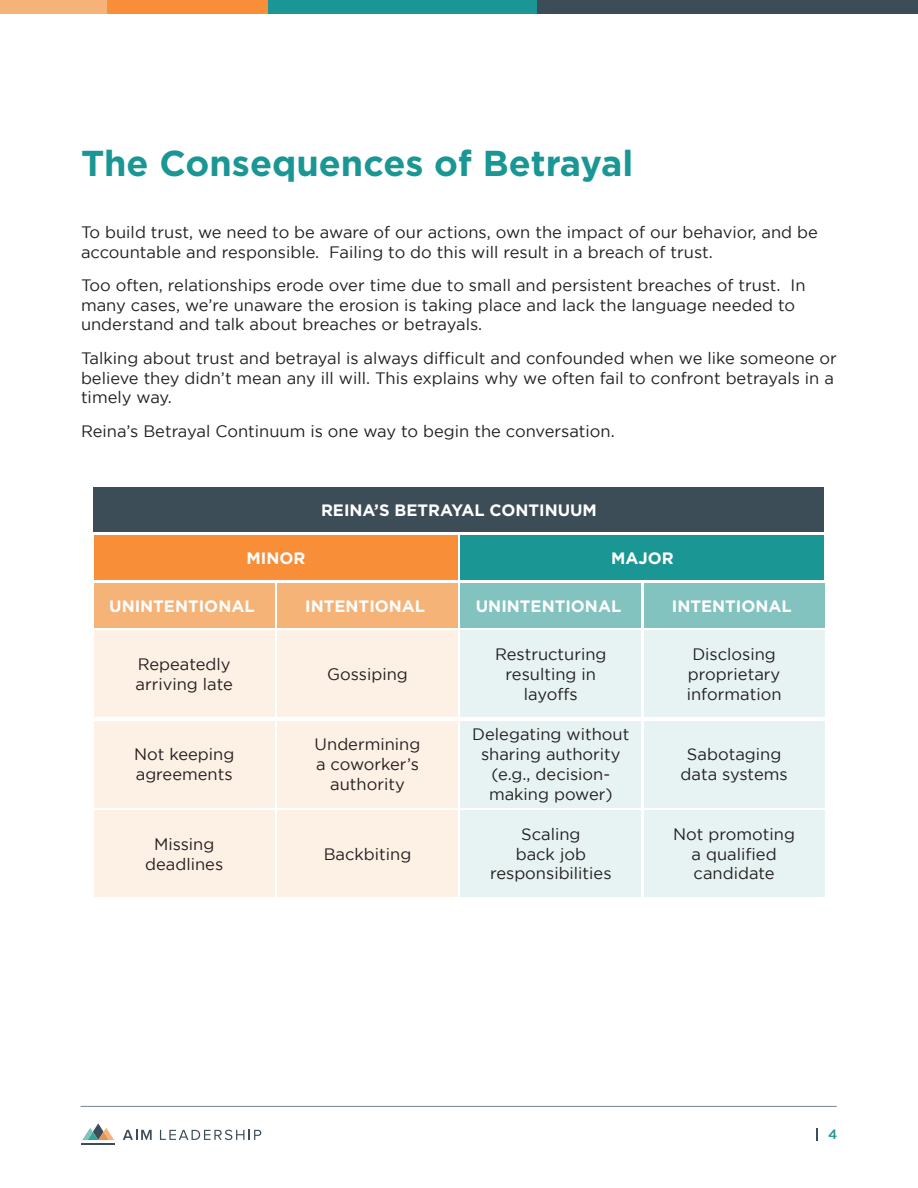
<style>
.page{position:relative;width:918px;height:1188px;background:#fff}
.page>*{position:absolute;margin:0;border:0;box-sizing:border-box;transform-origin:0 0}
.t1{font:700 36px "Gotham";color:#1a9694}
.t2{font:16.5px/19.8px "Gotham";color:#231f20;text-align:center}
.t3{font:700 16.5px "Gotham";color:#fff}
.t4{font:500 13.5px "Gotham";color:#1a9694}
</style>
<div class="page">
<svg style="left:123px;top:1130px;width:29px;height:10px"></svg>
<svg style="left:160px;top:1130px;width:101px;height:10px"></svg>
<svg style="left:82px;top:1123px;width:32px;height:17px"></svg>
<hr style="left:82px;top:1143px;width:33px;height:2px;background:#3d4d57">
<svg style="left:816px;top:1128px;width:2px;height:12px"></svg>
<div style="left:0;top:0;width:108px;height:14px;background:#f5b378"></div>
<div style="left:107px;top:0;width:162px;height:14px;background:#f88e38"></div>
<div style="left:268px;top:0;width:270px;height:14px;background:#1a9694"></div>
<div style="left:537px;top:0;width:381px;height:14px;background:#3d4d57"></div>
<hr style="left:81px;top:1106px;width:756px;height:1px;background:#809199">
<div style="left:94px;top:488px;width:730px;height:44px;background:#3d4d57"></div>
<div style="left:94px;top:535px;width:364px;height:44px;background:#f88e38"></div>
<div style="left:460px;top:535px;width:364px;height:44px;background:#1a9694"></div>
<div style="left:94px;top:583px;width:180px;height:44px;background:#f5b378"></div>
<div style="left:94px;top:630px;width:180px;height:87px;background:#fdf0e4"></div>
<div style="left:94px;top:721px;width:180px;height:86px;background:#fdf0e4"></div>
<div style="left:94px;top:810px;width:180px;height:87px;background:#fdf0e4"></div>
<div style="left:461px;top:583px;width:180px;height:44px;background:#82c2bf"></div>
<div style="left:277px;top:583px;width:181px;height:44px;background:#f5b378"></div>
<div style="left:277px;top:630px;width:181px;height:87px;background:#fdf0e4"></div>
<div style="left:277px;top:721px;width:181px;height:86px;background:#fdf0e4"></div>
<div style="left:277px;top:810px;width:181px;height:87px;background:#fdf0e4"></div>
<div style="left:461px;top:630px;width:180px;height:87px;background:#e6f3f2"></div>
<div style="left:461px;top:721px;width:180px;height:86px;background:#e6f3f2"></div>
<div style="left:461px;top:810px;width:180px;height:87px;background:#e6f3f2"></div>
<div style="left:644px;top:630px;width:180px;height:87px;background:#e6f3f2"></div>
<div style="left:644px;top:721px;width:180px;height:86px;background:#e6f3f2"></div>
<div style="left:644px;top:810px;width:180px;height:87px;background:#e6f3f2"></div>
<div style="left:644px;top:583px;width:180px;height:44px;background:#82c2bf"></div>
<p class="t1" style="left:81px;top:139px;width:554px">The Consequences of Betrayal</p>
<p class="t2" style="left:81px;top:222px;width:738px;text-align:left">To build trust, we need to be aware of our actions, own the impact of our behavior, and be accountable and responsible. Failing to do this will result in a breach of trust.</p>
<p class="t2" style="left:81px;top:275px;width:726px;text-align:left">Too often, relationships erode over time due to small and persistent breaches of trust. In many cases, we’re unaware the erosion is taking place and lack the language needed to understand and talk about breaches or betrayals.</p>
<p class="t2" style="left:81px;top:348px;width:757px;text-align:left">Talking about trust and betrayal is always difficult and confounded when we like someone or believe they didn’t mean any ill will. This explains why we often fail to confront betrayals in a timely way.</p>
<p class="t2" style="left:81px;top:421px;width:535px">Reina’s Betrayal Continuum is one way to begin the conversation.</p>
<p class="t3" style="left:321px;top:500px;width:277px">REINA’S BETRAYAL CONTINUUM</p>
<p class="t3" style="left:247px;top:547px;width:60px">MINOR</p>
<p class="t3" style="left:109px;top:595px;width:147px">UNINTENTIONAL</p>
<p class="t3" style="left:611px;top:547px;width:64px">MAJOR</p>
<p class="t3" style="left:305px;top:595px;width:121px">INTENTIONAL</p>
<p class="t3" style="left:476px;top:595px;width:147px">UNINTENTIONAL</p>
<p class="t3" style="left:672px;top:595px;width:121px">INTENTIONAL</p>
<p class="t2" style="left:136px;top:654px;width:99px;text-align:left">Repeatedly arriving late</p>
<p class="t2" style="left:134px;top:744px;width:102px;text-align:left">Not keeping agreements</p>
<p class="t2" style="left:145px;top:834px;width:80px">Missing deadlines</p>
<p class="t2" style="left:327px;top:664px;width:82px">Gossiping</p>
<p class="t2" style="left:315px;top:734px;width:107px">Undermining a coworker’s authority</p>
<p class="t2" style="left:324px;top:844px;width:89px">Backbiting</p>
<p class="t2" style="left:495px;top:644px;width:113px">Restructuring resulting in layoffs</p>
<p class="t2" style="left:472px;top:724px;width:159px">Delegating without sharing authority (e.g., decision&shy;making power)</p>
<p class="t2" style="left:490px;top:824px;width:123px">Scaling<br>back job responsibilities</p>
<p class="t2" style="left:687px;top:644px;width:96px">Disclosing proprietary information</p>
<p class="t2" style="left:681px;top:744px;width:109px">Sabotaging data systems</p>
<p class="t2" style="left:673px;top:824px;width:123px">Not promoting a qualified candidate</p>
<p class="t4" style="left:828px;top:1126px;width:11px">4</p>
</div>
